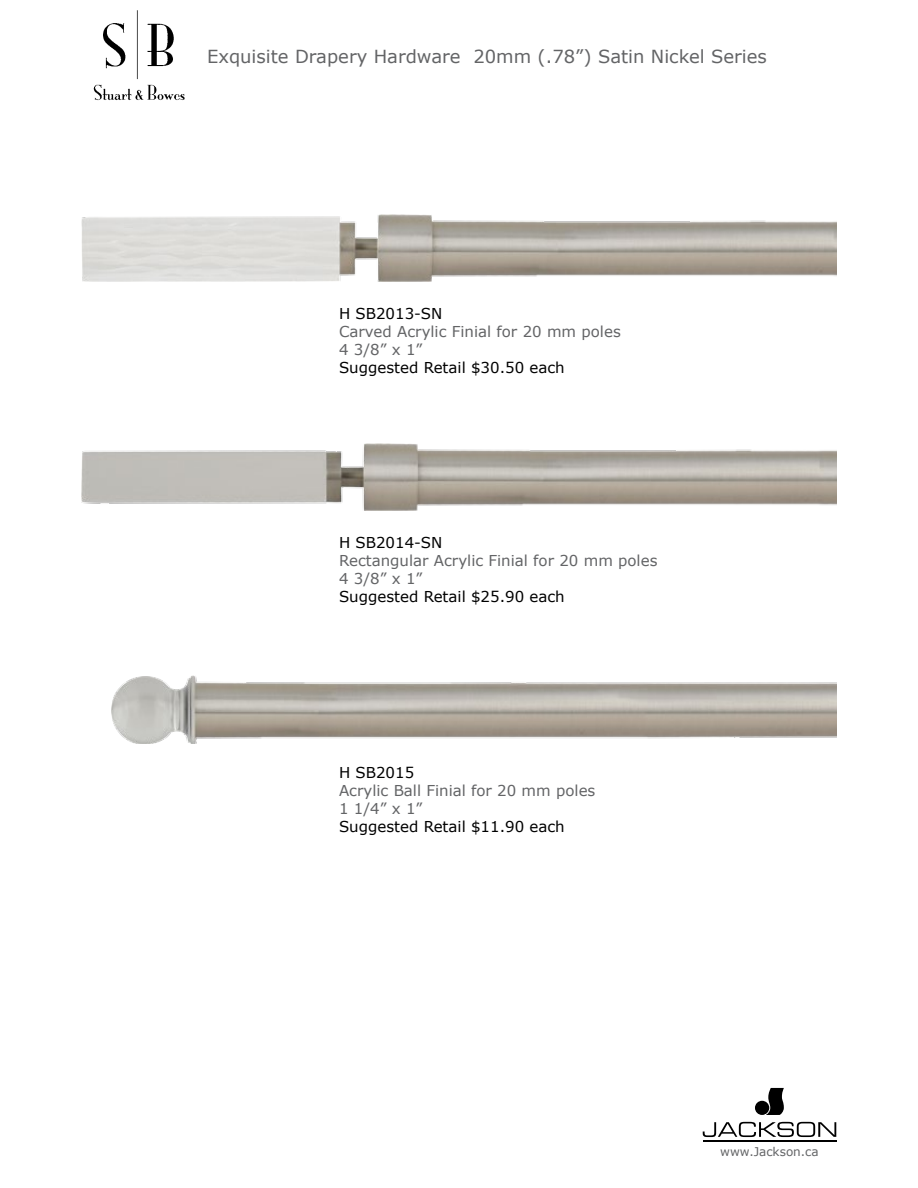
<style>
.page{position:relative;width:918px;height:1188px;background:#fff}
.page>*{position:absolute;margin:0;border:0;box-sizing:border-box;transform-origin:0 0}
.t1{font:18px "Verdana";color:#636466}
.t2{font:15px/18px "Verdana";color:#636466}
.t3{font:15px "Verdana";color:#000}
.t4{font:12px "Verdana";color:#636466}
</style>
<div class="page">
<svg style="left:703px;top:1122px;width:133px;height:15px"></svg>
<hr style="left:704px;top:1140px;width:133px;height:2px;background:#000">
<svg style="left:755px;top:1088px;width:29px;height:27px"></svg>
<img style="left:93px;top:10px;width:92px;height:91px">
<img style="left:81px;top:214px;width:756px;height:68px">
<img style="left:81px;top:443px;width:756px;height:67px">
<img style="left:112px;top:675px;width:725px;height:69px">
<p class="t1" style="left:207px;top:44px;width:561px">Exquisite Drapery Hardware 20mm (.78”) Satin Nickel Series</p>
<p class="t3" style="left:339px;top:303px;width:105px">H SB2013-SN</p>
<p class="t2" style="left:339px;top:322px;width:283px">Carved Acrylic Finial for 20 mm poles<br>4 3/8” x 1”</p>
<p class="t3" style="left:339px;top:357px;width:227px">Suggested Retail $30.50 each</p>
<p class="t3" style="left:339px;top:532px;width:105px">H SB2014-SN</p>
<p class="t2" style="left:339px;top:551px;width:320px">Rectangular Acrylic Finial for 20 mm poles<br>4 3/8” x 1”</p>
<p class="t3" style="left:339px;top:586px;width:227px">Suggested Retail $25.90 each</p>
<p class="t3" style="left:339px;top:762px;width:77px">H SB2015</p>
<p class="t2" style="left:339px;top:781px;width:258px">Acrylic Ball Finial for 20 mm poles<br>1 1/4” x 1”</p>
<p class="t3" style="left:339px;top:816px;width:227px">Suggested Retail $11.90 each</p>
<p class="t4" style="left:720px;top:1144px;width:100px">www.Jackson.ca</p>
</div>
